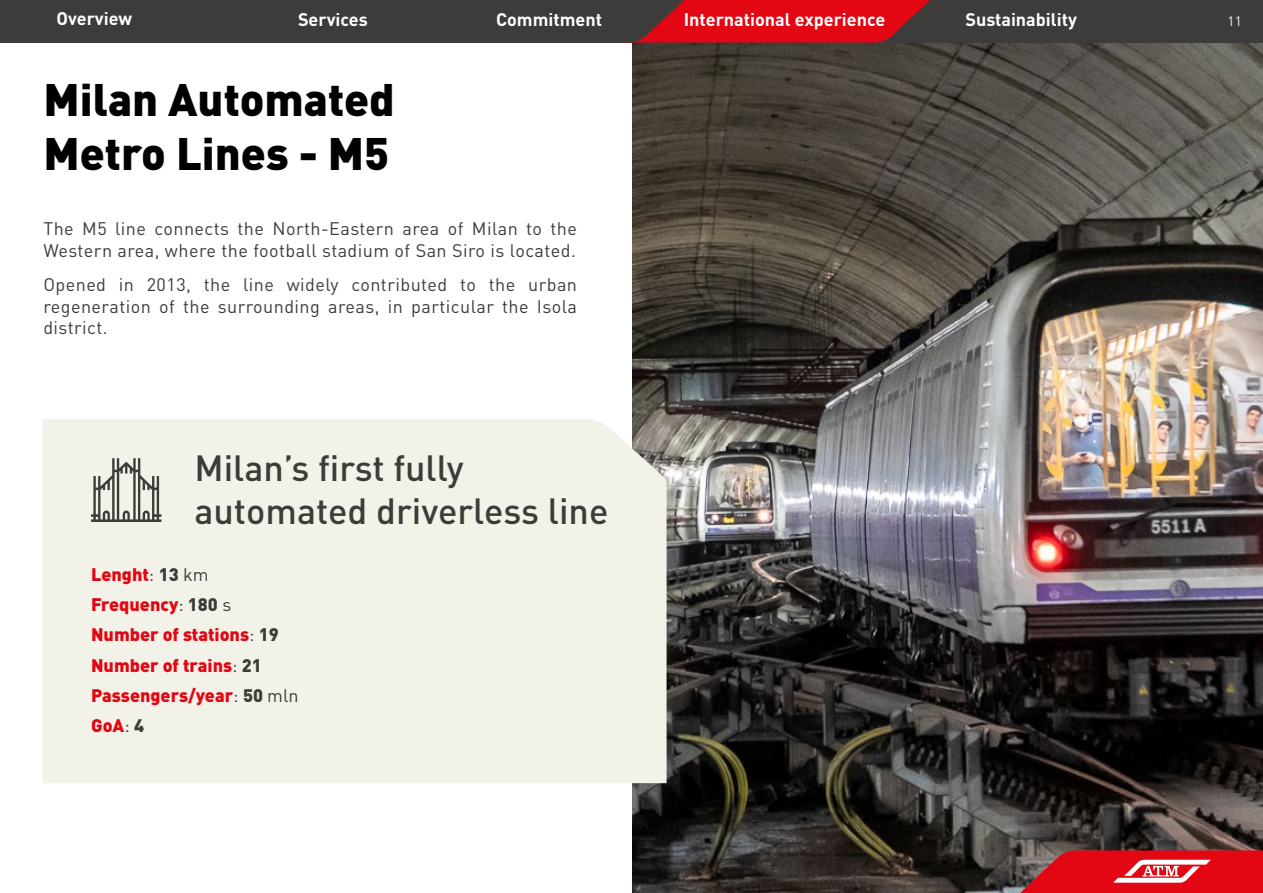
<style>
.page{position:relative;width:1263px;height:893px;background:#fff}
.page>*{position:absolute;margin:0;border:0;box-sizing:border-box;transform-origin:0 0}
.t1{font:900 45px/54px "DIN Pro";color:#000}
.t2{font:500 36px/43.2px "DIN Pro";color:#3c3c3b}
.t3{font:18px/21.6px "DIN Pro";letter-spacing:.025em;color:#3c3c3b}
.t4{font:900 18px/30.2px "DIN Pro";color:#e30613}
.t5{font:700 18px "DIN Pro";color:#fff}
.t6{font:13.5px "DIN Pro";color:#f3f2e9}
.s1{font-weight:400;color:#3c3c3b}
.s2{color:#3c3c3b}
</style>
<div class="page">
<img style="left:632px;top:43px;width:631px;height:850px">
<svg style="left:998px;top:850px;width:265px;height:43px;background:#cd2b34"></svg>
<div style="left:0;top:0;width:1263px;height:43px;background:#3c3c3b"></div>
<div style="left:43px;top:419px;width:624px;height:364px;background:#f3f2e9"></div>
<svg style="left:623px;top:0;width:307px;height:43px"></svg>
<svg style="left:91px;top:458px;width:70px;height:64px;background:#b3b2ac"></svg>
<p class="t5" style="left:57px;top:3px;width:77px">Overview</p>
<p class="t5" style="left:298px;top:4px;width:71px">Services</p>
<p class="t5" style="left:965px;top:4px;width:113px">Sustainability</p>
<p class="t5" style="left:496px;top:4px;width:108px">Commitment</p>
<p class="t5" style="left:684px;top:4px;width:203px">International experience</p>
<h1 class="t1" style="left:43px;top:67px;width:353px">Milan Automated<br>Metro Lines - M5</h1>
<p class="t3" style="left:43px;top:216px;width:535px">The M5 line connects the North-Eastern area of Milan to the<br>Western area, where the football stadium of San Siro is located.</p>
<p class="t3" style="left:43px;top:272px;width:535px;text-align:justify">Opened in 2013, the line widely contributed to the urban regeneration of the surrounding areas, in particular the Isola district.</p>
<h2 class="t2" style="left:194px;top:442px;width:415px">Milan’s first fully automated driverless line</h2>
<p class="t4" style="left:91px;top:557px;width:209px">Lenght<span class="s1">:</span> <span class="s2">13</span> <span class="s1">km<br></span>Frequency<span class="s1">:</span> <span class="s2">180</span> <span class="s1">s<br></span>Number of stations<span class="s1">:</span> <span class="s2">19<br></span>Number of trains<span class="s1">:</span> <span class="s2">21<br></span>Passengers/year<span class="s1">:</span> <span class="s2">50</span> <span class="s1">mln<br></span>GoA<span class="s1">:</span> <span class="s2">4</span></p>
<p class="t6" style="left:1227px;top:10px;width:16px">11</p>
</div>
